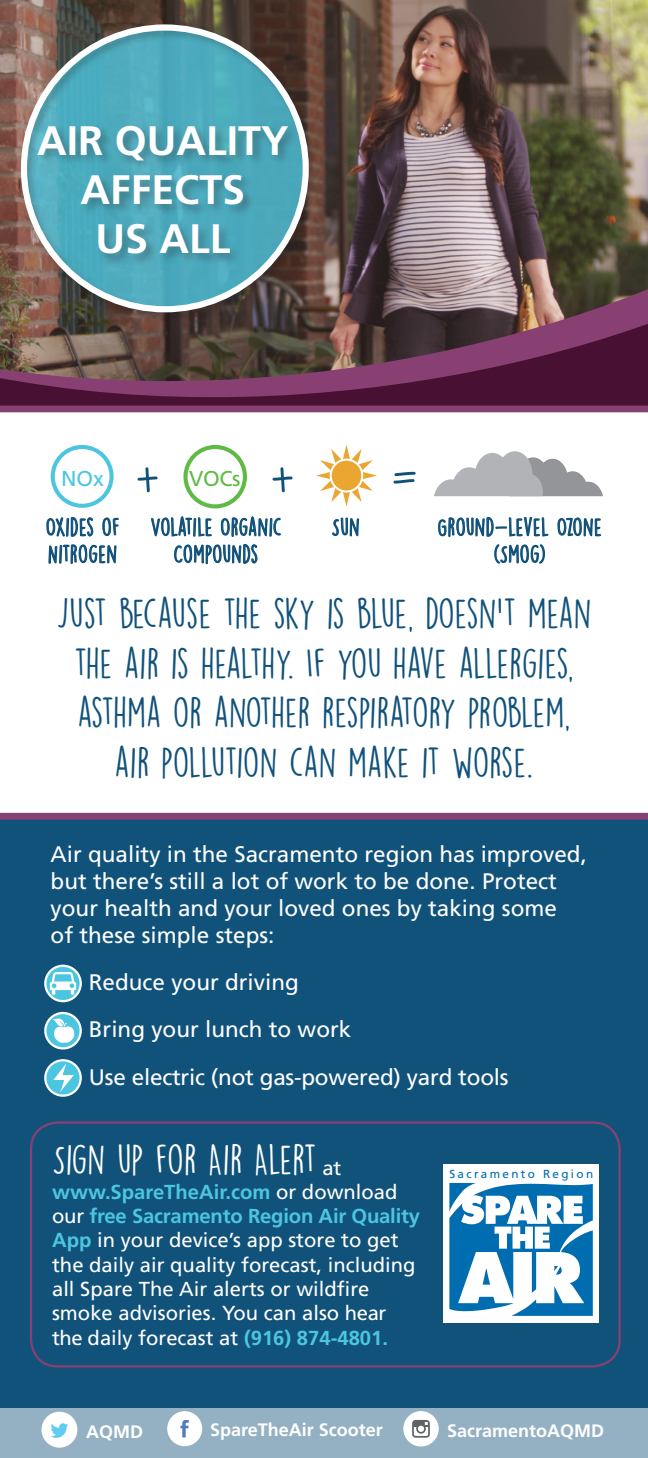
<style>
.page{position:relative;width:648px;height:1458px;background:#fff}
.page>*{position:absolute;margin:0;border:0;box-sizing:border-box;transform-origin:0 0}
.t1{font:81px "Alittlesunshine";color:#11527b}
.t2{font:700 41.18px "Frutiger";color:#fff}
.t3{font:38.25px/49.5px "DK Lemon Yellow Sun";letter-spacing:-.025em;color:#11527b;text-align:center}
.t4{font:38.25px "DK Lemon Yellow Sun";color:#fff}
.t5{font:22.5px/27px "Frutiger";color:#fff}
.t6{font:22.5px/27px "DK Lemon Yellow Sun";letter-spacing:.025em;color:#11527b;text-align:center}
.t7{font:22.5px "DK Lemon Yellow Sun";color:#11527b}
.t8{font:21.38px "Frutiger";color:#60bb46}
.t9{font:21.38px "Frutiger";color:#4cc6e0}
.t10{font:20.25px/24.3px "Frutiger";color:#fff}
.t11{font:700 18px "Frutiger";color:#fff}
.t12{font:11.7px "Frutiger";letter-spacing:.2em;color:#006db0}
.s1{font-family:"Frutiger";font-size:20.25px}
.s2{font-weight:700;color:#4cc6e0}
</style>
<div class="page">
<img style="left:0;top:0;width:648px;height:180px">
<img style="left:0;top:180px;width:648px;height:42px">
<img style="left:0;top:222px;width:648px;height:184px">
<div style="left:0;top:816px;width:648px;height:591px;background:#11527b"></div>
<div style="left:0;top:813px;width:648px;height:7px;background:#884073"></div>
<svg style="left:45px;top:966px;width:36px;height:35px"></svg>
<div style="left:44px;top:965px;width:38px;height:37px;border:2px solid #fff;border-radius:50%"></div>
<svg style="left:50px;top:972px;width:26px;height:23px"></svg>
<svg style="left:45px;top:1013px;width:36px;height:35px"></svg>
<div style="left:44px;top:1012px;width:38px;height:38px;border:2px solid #fff;border-radius:50%"></div>
<svg style="left:53px;top:1018px;width:22px;height:25px"></svg>
<div style="left:0;top:1408px;width:648px;height:50px;background:#94b1c3"></div>
<div style="left:167px;top:1411px;width:35px;height:35px;background:#fff;border-radius:50%"></div>
<svg style="left:180px;top:1420px;width:9px;height:17px"></svg>
<div style="left:41px;top:1412px;width:36px;height:36px;background:#fff;border-radius:50%"></div>
<svg style="left:50px;top:1423px;width:18px;height:15px"></svg>
<div style="left:403px;top:1411px;width:36px;height:36px;background:#fff;border-radius:50%"></div>
<svg style="left:412px;top:1420px;width:18px;height:18px"></svg>
<svg style="left:45px;top:1060px;width:36px;height:36px"></svg>
<div style="left:44px;top:1059px;width:38px;height:38px;border:2px solid #fff;border-radius:50%"></div>
<svg style="left:53px;top:1063px;width:21px;height:29px"></svg>
<div style="left:0;top:406px;width:648px;height:6px;background:#884073"></div>
<div style="left:19px;top:23px;width:301px;height:301px;background:#231f20;opacity:.3"></div>
<div style="left:21px;top:24px;width:288px;height:288px;border:6px solid #fff;border-radius:50%"></div>
<div style="left:51px;top:445px;width:63px;height:63px;border:4px solid #4cc6e0;border-radius:50%"></div>
<svg style="left:434px;top:451px;width:169px;height:113px"></svg>
<svg style="left:316px;top:445px;width:61px;height:92px"></svg>
<svg style="left:151px;top:444px;width:130px;height:121px"></svg>
<svg style="left:46px;top:460px;width:73px;height:104px"></svg>
<div style="left:30px;top:1121px;width:591px;height:246px;border:2px solid #884073;border-radius:27px"></div>
<div style="left:443px;top:1164px;width:155px;height:158px;background:#fff"></div>
<svg style="left:449px;top:1183px;width:144px;height:133px"></svg>
<p class="t2" style="left:37px;top:116px;width:253px">AIR QUALITY</p>
<p class="t2" style="left:81px;top:166px;width:166px">AFFECTS</p>
<p class="t2" style="left:95px;top:215px;width:136px">US ALL</p>
<p class="t9" style="left:61px;top:466px;width:44px">NOx</p>
<p class="t8" style="left:189px;top:466px;width:53px">VOCs</p>
<p class="t1" style="left:267px;top:441px;width:28px">+</p>
<p class="t1" style="left:390px;top:438px;width:29px">=</p>
<p class="t1" style="left:132px;top:441px;width:28px">+</p>
<p class="t6" style="left:46px;top:513px;width:75px">OXIDES OF</p>
<p class="t6" style="left:48px;top:540px;width:71px">NITROGEN</p>
<p class="t7" style="left:150px;top:513px;width:132px">VOLATILE ORGANIC</p>
<p class="t6" style="left:332px;top:513px;width:30px">SUN</p>
<p class="t6" style="left:174px;top:540px;width:86px">COMPOUNDS</p>
<p class="t6" style="left:438px;top:513px;width:166px">GROUND-LEVEL OZONE (SMOG)</p>
<p class="t3" style="left:56px;top:588px;width:537px">JUST BECAUSE THE SKY IS BLUE, DOESN’T MEAN<br>THE AIR IS HEALTHY. IF YOU HAVE ALLERGIES,<br>ASTHMA OR ANOTHER RESPIRATORY PROBLEM,</p>
<p class="t3" style="left:115px;top:737px;width:420px">AIR POLLUTION CAN MAKE IT WORSE.</p>
<p class="t5" style="left:51px;top:840px;width:538px">Air quality in the Sacramento region has improved, but there’s still a lot of work to be done. Protect your health and your loved ones by taking some</p>
<p class="t5" style="left:51px;top:921px;width:225px">of these simple steps:</p>
<p class="t5" style="left:51px;top:969px;width:250px">- Reduce your driving</p>
<p class="t5" style="left:51px;top:1016px;width:302px">- Bring your lunch to work</p>
<p class="t5" style="left:51px;top:1063px;width:460px">- Use electric (not gas-powered) yard tools</p>
<p class="t4" style="left:52px;top:1135px;width:291px">SIGN UP FOR AIR ALERT <span class="s1">at</span></p>
<p class="t10" style="left:52px;top:1179px;width:370px"><span class="s2">www.SpareTheAir.com</span> or download our <span class="s2">free Sacramento Region Air Quality App</span> in your device’s app store to get the daily air quality forecast, including all Spare The Air alerts or wildfire smoke advisories. You can also hear</p>
<p class="t10" style="left:52px;top:1325px;width:338px">the daily forecast at <span class="s2">(916) 874-4801.</span></p>
<p class="t12" style="left:449px;top:1167px;width:145px">Sacramento Region</p>
<p class="t11" style="left:86px;top:1421px;width:58px">AQMD</p>
<p class="t11" style="left:210px;top:1420px;width:174px">SpareTheAir Scooter</p>
<p class="t11" style="left:447px;top:1421px;width:159px">SacramentoAQMD</p>
</div>
